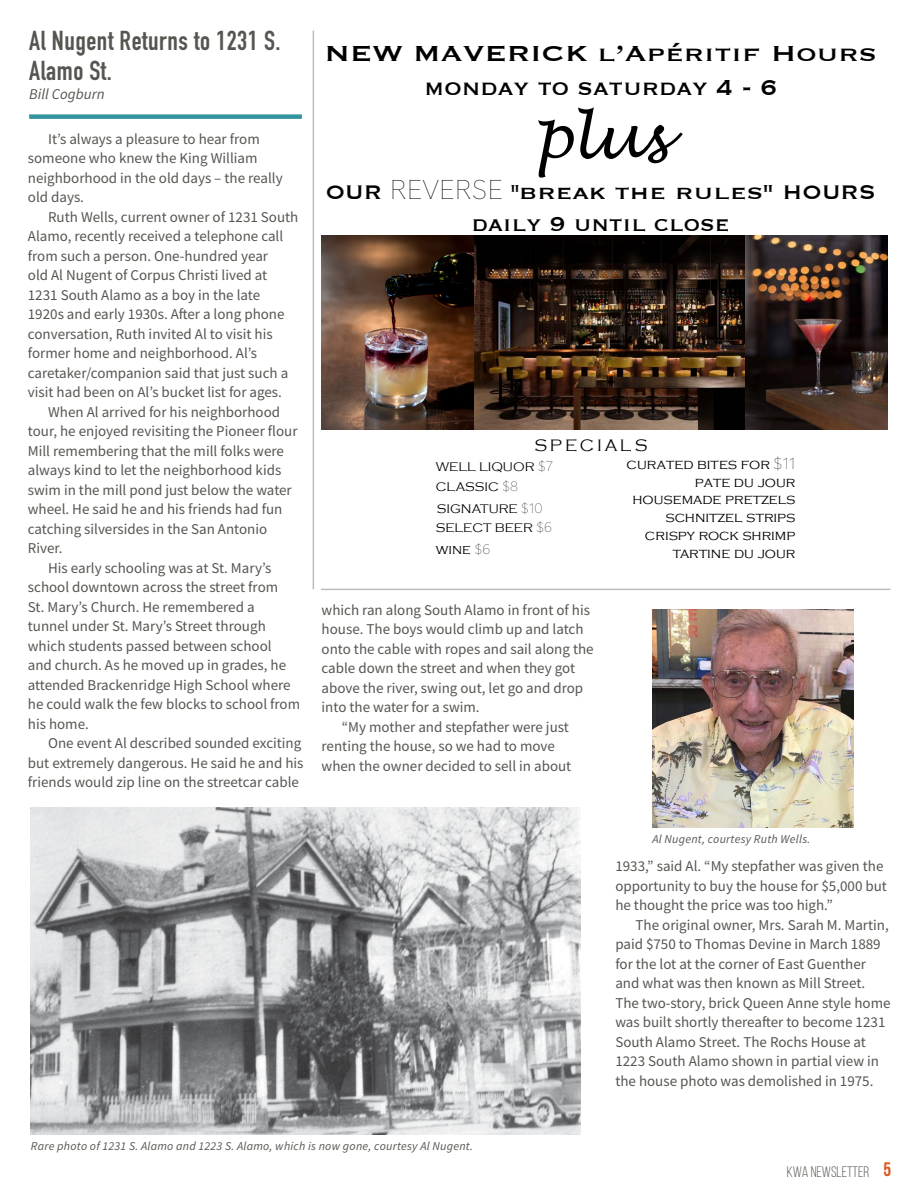
<style>
.page{position:relative;width:918px;height:1188px;background:#fff}
.page>*{position:absolute;margin:0;border:0;box-sizing:border-box;transform-origin:0 0}
.t1{font:italic 59.55px "Lucida Handwriting";color:#000}
.t2{font:28.2px/33.9px "Copperplate";color:#000;text-align:center;scale:1.17 1}
.t3{font:700 27px/30px "DIN Condensed";letter-spacing:.02em;color:#545750}
.t4{font:26.55px "Copperplate";color:#000}
.t5{font:25.5px "Copperplate";color:#000}
.t6{font:300 16.95px "Copperplate Gothic";letter-spacing:.16em;color:#000}
.t7{font:15.15px "Bebas Neue";color:#60645d}
.t8{font:15px/19.5px "Source Sans Pro";color:#545750}
.t9{font:italic 15px "Source Sans Pro";color:#545750}
.t10{font:300 14.85px/17.9px "Copperplate Gothic";color:#000;text-align:right}
.t11{font:300 14.4px "Copperplate Gothic";color:#000}
.t12{font:300 12.75px/19.6px "Copperplate Gothic";color:#000}
.t13{font:italic 12px "Source Sans Pro";letter-spacing:.02em;color:#545750}
.s1{font-family:"Hiragino Sans W0"}
.s2{font-family:"Hiragino Sans W0";font-weight:400}
.s3{font-family:"Hiragino Sans W0";font-weight:400;font-size:12.75px}
.s4{font-weight:700;font-size:19.5px;color:#d85820}
</style>
<div class="page">
<div style="left:29px;top:114px;width:273px;height:5px;background:#3495a0"></div>
<img style="left:30px;top:807px;width:550px;height:327px">
<img style="left:652px;top:610px;width:202px;height:218px">
<img style="left:474px;top:236px;width:414px;height:193px">
<img style="left:322px;top:236px;width:152px;height:193px">
<hr style="left:321px;top:589px;width:569px;height:1px;background:#66676a">
<hr style="left:313px;top:30px;width:1px;height:559px;background:#66676a">
<h3 class="t3" style="left:29px;top:25px;width:253px">Al Nugent Returns to 1231 S.<br>Alamo St.</h3>
<p class="t9" style="left:29px;top:85px;width:77px">Bill Cogburn</p>
<p class="t8" style="left:28px;top:129px;width:256px;text-indent:20px">It’s always a pleasure to hear from someone who knew the King William neighborhood in the old days – the really old days.</p>
<p class="t8" style="left:28px;top:207px;width:272px;text-indent:20px">Ruth Wells, current owner of 1231 South Alamo, recently received a telephone call from such a person. One-hundred year<br>old Al Nugent of Corpus Christi lived at 1231 South Alamo as a boy in the late 1920s and early 1930s. After a long phone conversation, Ruth invited Al to visit his former home and neighborhood. Al’s caretaker/companion said that just such a visit had been on Al’s bucket list for ages.</p>
<p class="t8" style="left:48px;top:402px;width:234px">When Al arrived for his neighborhood</p>
<p class="t8" style="left:28px;top:421px;width:271px">tour, he enjoyed revisiting the Pioneer flour</p>
<p class="t8" style="left:28px;top:441px;width:258px">Mill remembering that the mill folks were</p>
<p class="t8" style="left:28px;top:460px;width:255px">always kind to let the neighborhood kids</p>
<p class="t8" style="left:28px;top:480px;width:265px">swim in the mill pond just below the water</p>
<p class="t8" style="left:28px;top:499px;width:256px">wheel. He said he and his friends had fun</p>
<p class="t8" style="left:28px;top:519px;width:241px">catching silversides in the San Antonio</p>
<p class="t8" style="left:28px;top:538px;width:36px">River.</p>
<p class="t8" style="left:48px;top:558px;width:225px">His early schooling was at St. Mary’s</p>
<p class="t8" style="left:28px;top:577px;width:252px">school downtown across the street from</p>
<p class="t8" style="left:28px;top:597px;width:228px">St. Mary’s Church. He remembered a</p>
<p class="t8" style="left:28px;top:616px;width:240px">tunnel under St. Mary’s Street through</p>
<p class="t8" style="left:28px;top:636px;width:245px">which students passed between school</p>
<p class="t8" style="left:28px;top:655px;width:260px">and church. As he moved up in grades, he</p>
<p class="t8" style="left:28px;top:675px;width:264px">attended Brackenridge High School where</p>
<p class="t8" style="left:28px;top:694px;width:274px">he could walk the few blocks to school from</p>
<p class="t8" style="left:28px;top:714px;width:63px">his home.</p>
<p class="t8" style="left:48px;top:733px;width:255px">One event Al described sounded exciting</p>
<p class="t8" style="left:28px;top:753px;width:277px">but extremely dangerous. He said he and his</p>
<p class="t8" style="left:28px;top:772px;width:273px">friends would zip line on the streetcar cable</p>
<h2 class="t2" style="left:324px;top:35px;width:474px">NEW MAVERICK l’Apéritif Hours monday to saturday 4 - 6</h2>
<h1 class="t1" style="left:534px;top:101px;width:134px">plus</h1>
<h3 class="t5" style="left:325px;top:175px;width:552px">OUR <span class="s1">REVERSE</span> "break the rules" HOURS</h3>
<h3 class="t4" style="left:472px;top:206px;width:259px">daily 9 until close</h3>
<p class="t6" style="left:535px;top:437px;width:114px">SPECIALS</p>
<p class="t12" style="left:436px;top:457px;width:119px">WELL LIQUOR <span class="s2">$7<br></span>CLASSIC <span class="s2">$8</span></p>
<p class="t12" style="left:436px;top:499px;width:118px">SIGNATURE <span class="s2">$10<br></span>SELECT BEER <span class="s2">$6</span></p>
<p class="t11" style="left:436px;top:542px;width:56px">wine <span class="s3">$6</span></p>
<p class="t10" style="left:627px;top:455px;width:170px">curated bites for <span class="s2">$11 </span>pate du jour housemade pretzels schnitzel strips crispy rock shrimp tartine du jour</p>
<p class="t8" style="left:322px;top:600px;width:270px">which ran along South Alamo in front of his</p>
<p class="t8" style="left:322px;top:620px;width:264px">house. The boys would climb up and latch</p>
<p class="t8" style="left:322px;top:639px;width:274px">onto the cable with ropes and sail along the</p>
<p class="t8" style="left:322px;top:659px;width:255px">cable down the street and when they got</p>
<p class="t8" style="left:322px;top:678px;width:263px">above the river, swing out, let go and drop</p>
<p class="t8" style="left:322px;top:698px;width:160px">into the water for a swim.</p>
<p class="t8" style="left:342px;top:717px;width:229px">“My mother and stepfather were just</p>
<p class="t8" style="left:322px;top:737px;width:235px">renting the house, so we had to move</p>
<p class="t8" style="left:322px;top:756px;width:251px">when the owner decided to sell in about</p>
<p class="t13" style="left:652px;top:832px;width:159px">Al Nugent, courtesy Ruth Wells.</p>
<p class="t8" style="left:615px;top:857px;width:273px">1933,” said Al. “My stepfather was given the opportunity to buy the house for $5,000 but he thought the price was too high.”</p>
<p class="t8" style="left:615px;top:915px;width:277px;text-indent:20px">The original owner, Mrs. Sarah M. Martin, paid $750 to Thomas Devine in March 1889 for the lot at the corner of East Guenther and what was then known as Mill Street.<br>The two-story, brick Queen Anne style home was built shortly thereafter to become 1231<br>South Alamo Street. The Rochs House at 1223 South Alamo shown in partial view in the house photo was demolished in 1975.</p>
<p class="t13" style="left:31px;top:1138px;width:444px">Rare photo of 1231 S. Alamo and 1223 S. Alamo, which is now gone, courtesy Al Nugent.</p>
<p class="t7" style="left:787px;top:1164px;width:106px">KWA NEWSLETTER <span class="s4">5</span></p>
</div>
